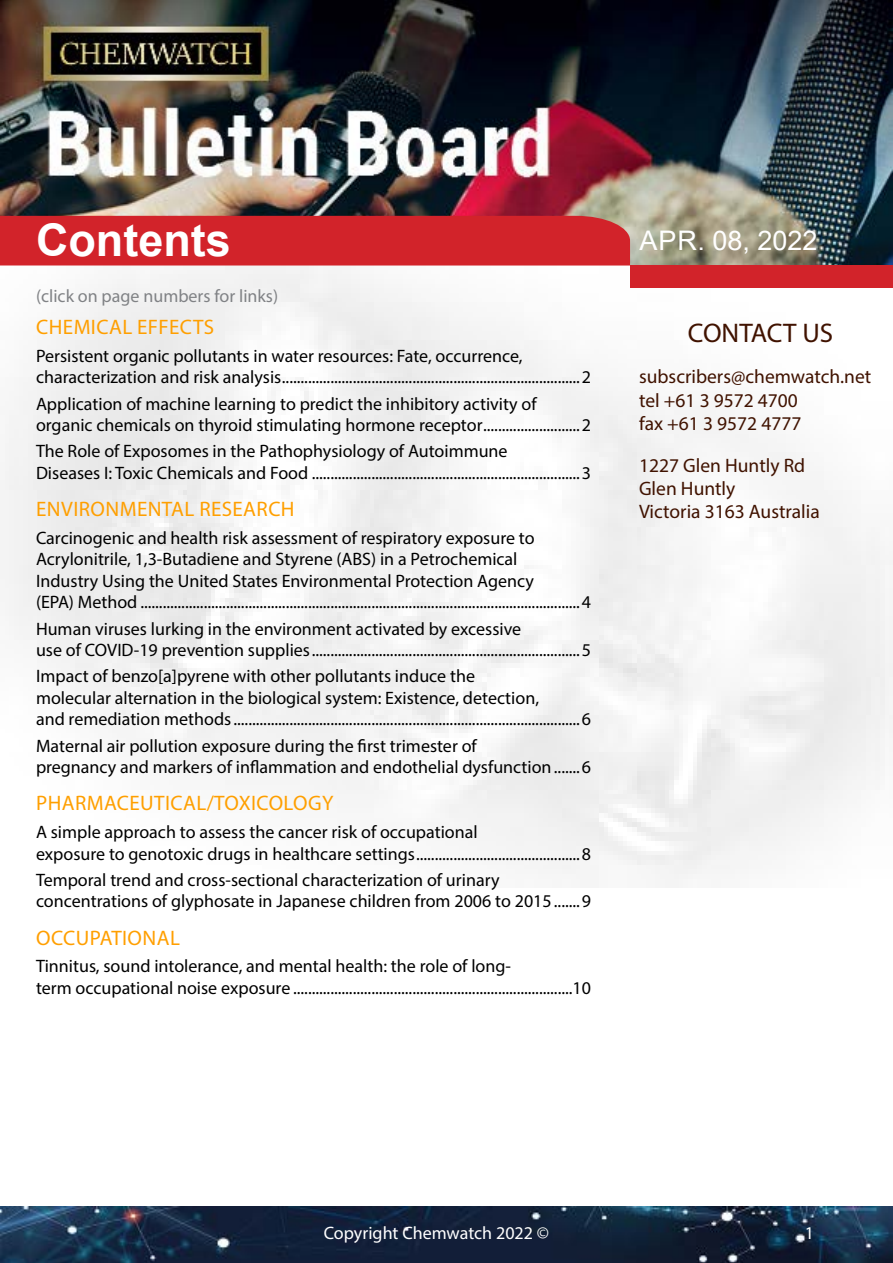
<style>
.page{position:relative;width:893px;height:1263px;background:#fff}
.page>*{position:absolute;margin:0;border:0;box-sizing:border-box;transform-origin:0 0}
.t1{font:700 45px "Arial";color:#fff}
.t2{font:27px "Arial";color:#fff}
.t3{font:27px "Myriad Pro";color:#401200}
.t4{font:21px "Myriad Pro";letter-spacing:.02em;color:#ff9f00}
.t5{font:19.5px/23.4px "Myriad Pro";color:#401200}
.t6{font:18px/21.6px "Myriad Pro";color:#000}
.t7{font:18px "Myriad Pro";color:#808285}
.t8{font:18px "Myriad Pro";color:#fff}
</style>
<div class="page">
<img style="left:0;top:0;width:893px;height:887px">
<div style="left:630px;top:265px;width:263px;height:23px;background:#d2232a"></div>
<div style="left:0;top:216px;width:630px;height:50px;background:#d2232a"></div>
<img style="left:0;top:1207px;width:893px;height:56px">
<h1 class="t1" style="left:36px;top:209px;width:196px">Contents</h1>
<h2 class="t2" style="left:640px;top:221px;width:179px">Apr. 08, 2022</h2>
<p class="t7" style="left:36px;top:284px;width:244px">(click on page numbers for links)</p>
<p class="t4" style="left:36px;top:314px;width:180px">CHEMICAL EFFECTS</p>
<p class="t6" style="left:36px;top:345px;width:556px">Persistent organic pollutants in water resources: Fate, occurrence, characterization and risk analysis................................................................................2</p>
<p class="t6" style="left:36px;top:392px;width:556px">Application of machine learning to predict the inhibitory activity of organic chemicals on thyroid stimulating hormone receptor..........................2</p>
<p class="t6" style="left:36px;top:440px;width:556px">The Role of Exposomes in the Pathophysiology of Autoimmune<br>Diseases I: Toxic Chemicals and Food ........................................................................3</p>
<p class="t4" style="left:36px;top:496px;width:260px">ENVIRONMENTAL RESEARCH</p>
<p class="t6" style="left:36px;top:526px;width:556px">Carcinogenic and health risk assessment of respiratory exposure to Acrylonitrile, 1,3-Butadiene and Styrene (ABS) in a Petrochemical<br>Industry Using the United States Environmental Protection Agency<br>(EPA) Method ......................................................................................................................4</p>
<p class="t6" style="left:36px;top:617px;width:556px">Human viruses lurking in the environment activated by excessive<br>use of COVID-19 prevention supplies........................................................................5</p>
<p class="t6" style="left:36px;top:665px;width:556px">Impact of benzo[a]pyrene with other pollutants induce the<br>molecular alternation in the biological system: Existence, detection,<br>and remediation methods.............................................................................................6</p>
<p class="t6" style="left:36px;top:734px;width:556px">Maternal air pollution exposure during the first trimester of<br>pregnancy and markers of inflammation and endothelial dysfunction.......6</p>
<p class="t4" style="left:36px;top:790px;width:299px">PHARMACEUTICAL/TOXICOLOGY</p>
<p class="t6" style="left:36px;top:821px;width:556px">A simple approach to assess the cancer risk of occupational<br>exposure to genotoxic drugs in healthcare settings............................................8</p>
<p class="t6" style="left:36px;top:868px;width:556px">Temporal trend and cross-sectional characterization of urinary concentrations of glyphosate in Japanese children from 2006 to 2015.......9</p>
<p class="t4" style="left:36px;top:924px;width:145px">OCCUPATIONAL</p>
<p class="t6" style="left:36px;top:955px;width:556px">Tinnitus, sound intolerance, and mental health: the role of long-<br>term occupational noise exposure ...........................................................................10</p>
<h2 class="t3" style="left:688px;top:316px;width:147px">CONTACT US</h2>
<p class="t5" style="left:639px;top:365px;width:234px">subscribers@chemwatch.net tel +61 3 9572 4700<br>fax +61 3 9572 4777</p>
<p class="t5" style="left:639px;top:453px;width:182px">1227 Glen Huntly Rd<br>Glen Huntly<br>Victoria 3163 Australia</p>
<p class="t8" style="left:324px;top:1222px;width:227px">Copyright Chemwatch 2022 ©</p>
<p class="t8" style="left:805px;top:1222px;width:11px">1</p>
</div>
